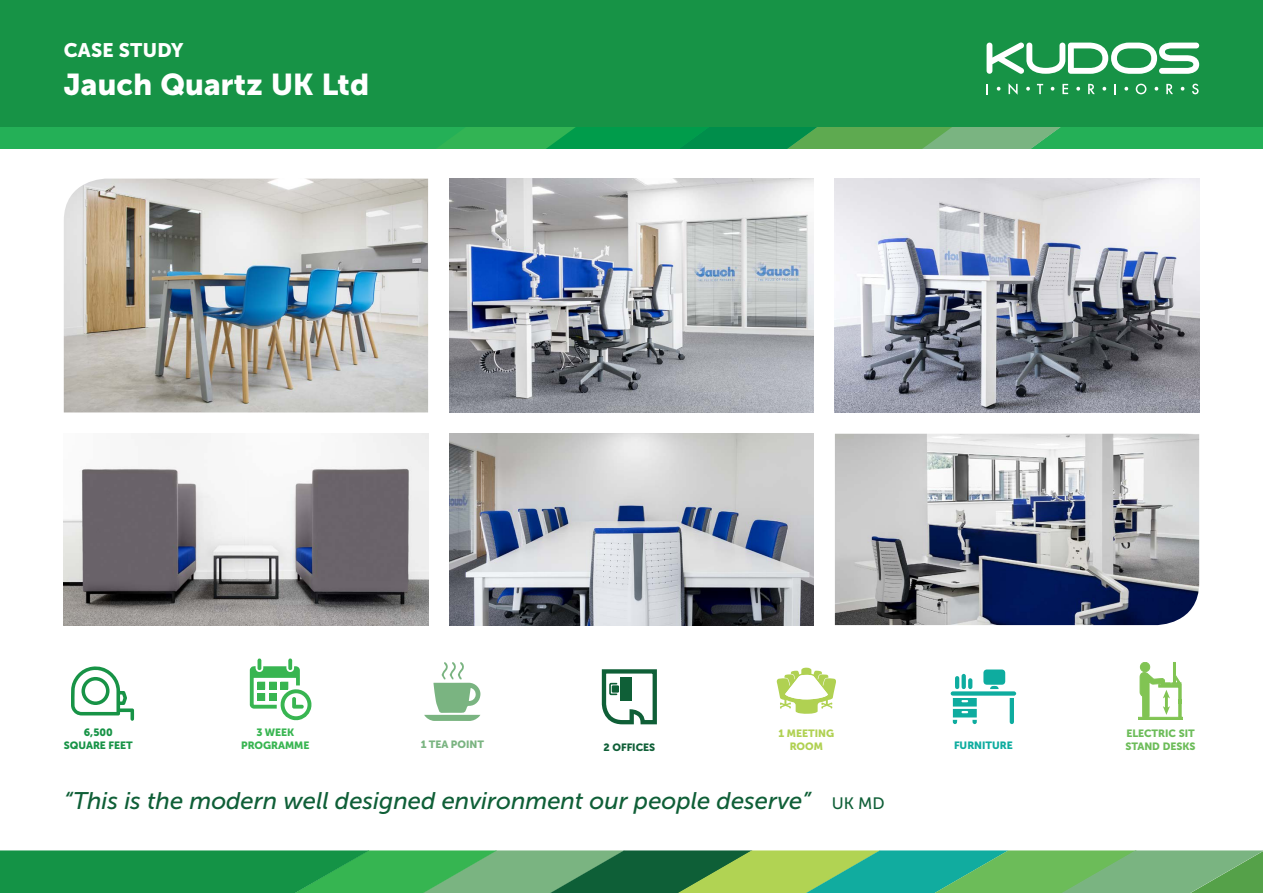
<style>
.page{position:relative;width:1263px;height:893px;background:#fff}
.page>*{position:absolute;margin:0;border:0;box-sizing:border-box;transform-origin:0 0}
.t1{font:30px "Museo Sans Cyrl 900";letter-spacing:.01em;color:#fff}
.t2{font:italic 24px "Museo Sans 500";color:#0f5f37}
.t3{font:19.5px "Museo Sans Cyrl 900";letter-spacing:.01em;color:#fff}
.t4{font:10.5px "Museo Sans Cyrl 900";color:#6cbc59}
.t5{font:10.5px/12.6px "Museo Sans Cyrl 900";color:#179346;text-align:center}
.t6{font:10.5px/12.6px "Museo Sans Cyrl 900";color:#38b551;text-align:center}
.t7{font:10.5px/12.6px "Museo Sans Cyrl 900";color:#b0d152;text-align:center}
.t8{font:10.5px "Museo Sans Cyrl 900";color:#7ab481}
.t9{font:10.5px "Museo Sans Cyrl 900";color:#0eac9f}
.t10{font:10.5px "Museo Sans Cyrl 900";color:#0f5f37}
.s1{font-style:normal;font-size:16.5px}
</style>
<div class="page">
<svg style="left:0;top:850px;width:1263px;height:43px;background:#48a65f"></svg>
<div style="left:0;top:0;width:1263px;height:149px;background:#179346"></div>
<img style="left:64px;top:179px;width:364px;height:233px">
<img style="left:64px;top:434px;width:364px;height:191px">
<img style="left:449px;top:434px;width:365px;height:191px">
<img style="left:449px;top:179px;width:365px;height:233px">
<img style="left:835px;top:434px;width:364px;height:191px">
<img style="left:835px;top:179px;width:364px;height:233px">
<svg style="left:986px;top:84px;width:2px;height:10px"></svg>
<svg style="left:997px;top:87px;width:3px;height:4px"></svg>
<svg style="left:1008px;top:83px;width:9px;height:12px"></svg>
<svg style="left:1026px;top:87px;width:4px;height:4px"></svg>
<svg style="left:1037px;top:84px;width:6px;height:10px"></svg>
<svg style="left:1051px;top:87px;width:3px;height:4px"></svg>
<svg style="left:1062px;top:84px;width:6px;height:10px"></svg>
<svg style="left:1076px;top:87px;width:4px;height:4px"></svg>
<svg style="left:1088px;top:84px;width:7px;height:10px"></svg>
<svg style="left:1102px;top:87px;width:4px;height:4px"></svg>
<svg style="left:1114px;top:84px;width:2px;height:10px"></svg>
<svg style="left:1124px;top:87px;width:4px;height:4px"></svg>
<svg style="left:1136px;top:84px;width:10px;height:10px"></svg>
<svg style="left:1154px;top:87px;width:4px;height:4px"></svg>
<svg style="left:1166px;top:84px;width:7px;height:10px"></svg>
<svg style="left:1181px;top:87px;width:3px;height:4px"></svg>
<svg style="left:1192px;top:84px;width:6px;height:10px"></svg>
<svg style="left:986px;top:43px;width:213px;height:31px"></svg>
<svg style="left:0;top:128px;width:1263px;height:21px;background:#2bab57"></svg>
<svg style="left:71px;top:666px;width:63px;height:55px"></svg>
<svg style="left:1138px;top:662px;width:45px;height:57px"></svg>
<svg style="left:424px;top:662px;width:56px;height:59px"></svg>
<svg style="left:602px;top:669px;width:55px;height:55px"></svg>
<div style="left:620px;top:677px;width:12px;height:24px;background:#0f5f37"></div>
<svg style="left:777px;top:668px;width:59px;height:46px"></svg>
<svg style="left:951px;top:669px;width:65px;height:55px"></svg>
<svg style="left:250px;top:659px;width:61px;height:61px"></svg>
<p class="t3" style="left:64px;top:39px;width:121px">CASE STUDY</p>
<p class="t1" style="left:64px;top:67px;width:307px">Jauch Quartz UK Ltd</p>
<p class="t5" style="left:64px;top:726px;width:71px">6,500<br>SQUARE FEET</p>
<p class="t4" style="left:1126px;top:727px;width:70px">ELECTRIC SIT</p>
<p class="t6" style="left:241px;top:726px;width:70px">3 WEEK<br>PROGRAMME</p>
<p class="t7" style="left:778px;top:727px;width:57px">1 MEETING<br>ROOM</p>
<p class="t9" style="left:954px;top:739px;width:60px">FURNITURE</p>
<p class="t8" style="left:421px;top:738px;width:65px">1 TEA POINT</p>
<p class="t10" style="left:603px;top:741px;width:53px">2 OFFICES</p>
<p class="t4" style="left:1125px;top:740px;width:72px">STAND DESKS</p>
<p class="t2" style="left:64px;top:787px;width:822px">“This is the modern well designed environment our people deserve” <span class="s1">UK MD</span></p>
</div>
